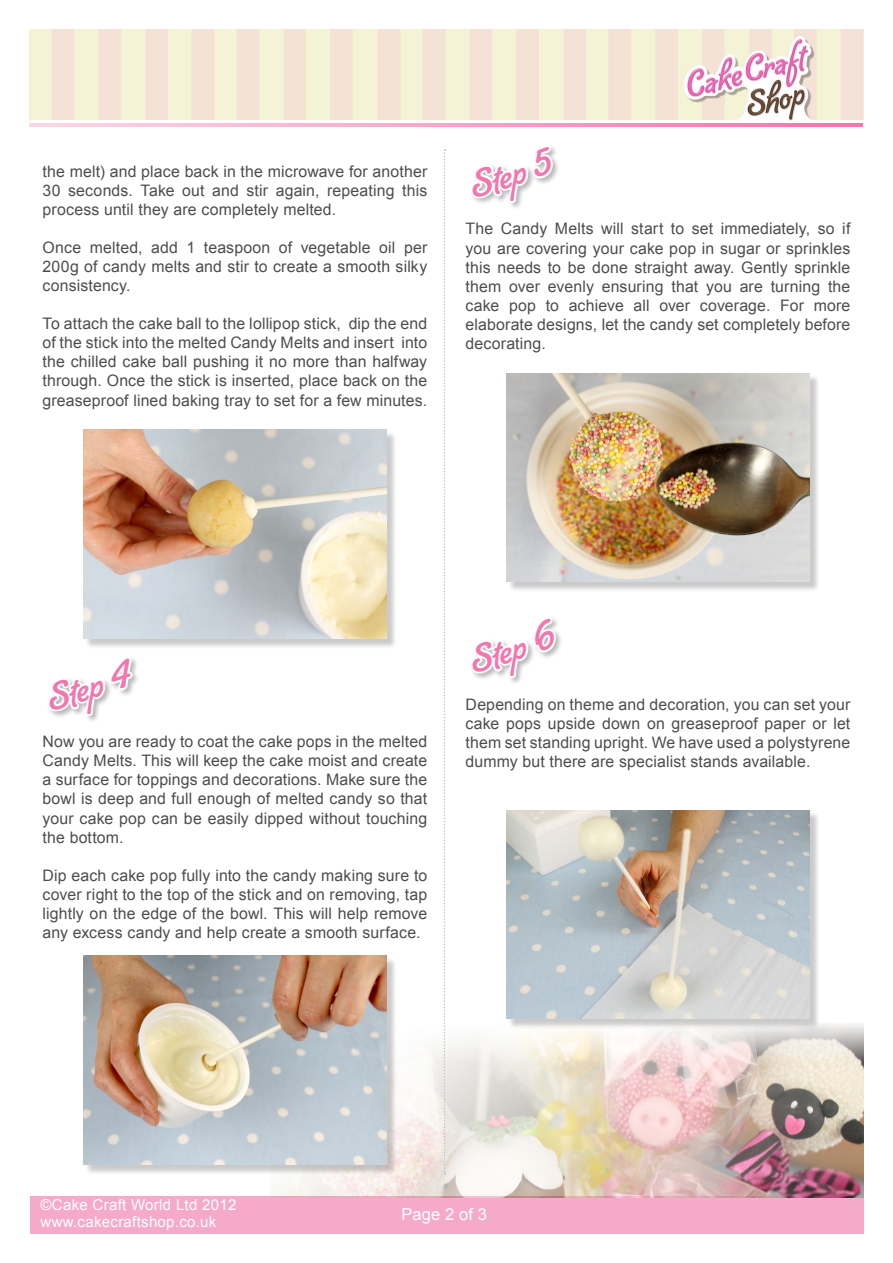
<style>
.page{position:relative;width:893px;height:1263px;background:#fff}
.page>*{position:absolute;margin:0;border:0;box-sizing:border-box;transform-origin:0 0}
.t1{font:35.7px "Lombriz";color:#f177ae}
.t2{font:16.5px "Arial";letter-spacing:.005em;color:#fff}
.t3{font:15.9px/19px "Arial";letter-spacing:.01em;color:#4d4d4f;text-align:justify}
.t4{font:15px/17px "Arial";letter-spacing:.02em;color:#fff}
</style>
<div class="page">
<div style="left:30px;top:1196px;width:834px;height:37px;background:#f6aacb"></div>
<div style="left:682px;top:35px;width:144px;height:108px;background:#000;opacity:.31"></div>
<img style="left:680px;top:33px;width:143px;height:106px">
<div style="left:721px;top:121px;width:125px;height:24px;background:#fff"></div>
<hr style="left:30px;top:123px;width:833px;height:3px;background:#f177ae">
<img style="left:270px;top:963px;width:593px;height:234px">
<div style="left:84px;top:431px;width:314px;height:218px;background:#000;opacity:.21"></div>
<img style="left:83px;top:430px;width:304px;height:208px">
<div style="left:46px;top:655px;width:94px;height:68px;background:#000;opacity:.28"></div>
<svg style="left:47px;top:618px;width:88px;height:105px"></svg>
<div style="left:84px;top:957px;width:314px;height:218px;background:#000;opacity:.21"></div>
<img style="left:83px;top:956px;width:304px;height:208px">
<div style="left:469px;top:144px;width:91px;height:67px;background:#000;opacity:.28"></div>
<svg style="left:470px;top:105px;width:86px;height:106px"></svg>
<div style="left:507px;top:374px;width:314px;height:218px;background:#000;opacity:.21"></div>
<img style="left:506px;top:373px;width:304px;height:208px">
<div style="left:469px;top:616px;width:94px;height:70px;background:#000;opacity:.28"></div>
<svg style="left:470px;top:580px;width:88px;height:106px"></svg>
<div style="left:507px;top:811px;width:314px;height:218px;background:#000;opacity:.21"></div>
<img style="left:506px;top:810px;width:304px;height:208px">
<svg style="left:444px;top:149px;width:1px;height:1025px"></svg>
<p class="t3" style="left:43px;top:162px;width:386px">the melt) and place back in the microwave for another 30 seconds. Take out and stir again, repeating this process until they are completely melted.</p>
<p class="t3" style="left:43px;top:238px;width:386px">Once melted, add 1 teaspoon of vegetable oil per 200g of candy melts and stir to create a smooth silky consistency.</p>
<p class="t3" style="left:43px;top:314px;width:386px">To attach the cake ball to the lollipop stick, dip the end of the stick into the melted Candy Melts and insert into the chilled cake ball pushing it no more than halfway through. Once the stick is inserted, place back on the greaseproof lined baking tray to set for a few minutes.</p>
<h1 class="t1" style="left:465px;top:166px;width:86px;rotate:-18deg">Step 5</h1>
<p class="t3" style="left:466px;top:220px;width:386px">The Candy Melts will start to set immediately, so if you are covering your cake pop in sugar or sprinkles this needs to be done straight away. Gently sprinkle them over evenly ensuring that you are turning the cake pop to achieve all over coverage. For more elaborate designs, let the candy set completely before decorating.</p>
<h1 class="t1" style="left:42px;top:679px;width:88px;rotate:-18deg">Step 4</h1>
<p class="t3" style="left:43px;top:732px;width:386px">Now you are ready to coat the cake pops in the melted Candy Melts. This will keep the cake moist and create a surface for toppings and decorations. Make sure the bowl is deep and full enough of melted candy so that your cake pop can be easily dipped without touching the bottom.</p>
<p class="t3" style="left:43px;top:866px;width:386px">Dip each cake pop fully into the candy making sure to cover right to the top of the stick and on removing, tap lightly on the edge of the bowl. This will help remove any excess candy and help create a smooth surface.</p>
<h1 class="t1" style="left:465px;top:641px;width:88px;rotate:-18deg">Step 6</h1>
<p class="t3" style="left:466px;top:695px;width:386px">Depending on theme and decoration, you can set your cake pops upside down on greaseproof paper or let them set standing upright. We have used a polystyrene dummy but there are specialist stands available.</p>
<p class="t4" style="left:41px;top:1196px;width:197px">©Cake Craft World Ltd 2012 www.cakecraftshop.co.uk</p>
<p class="t2" style="left:401px;top:1203px;width:87px">Page 2 of 3</p>
</div>
